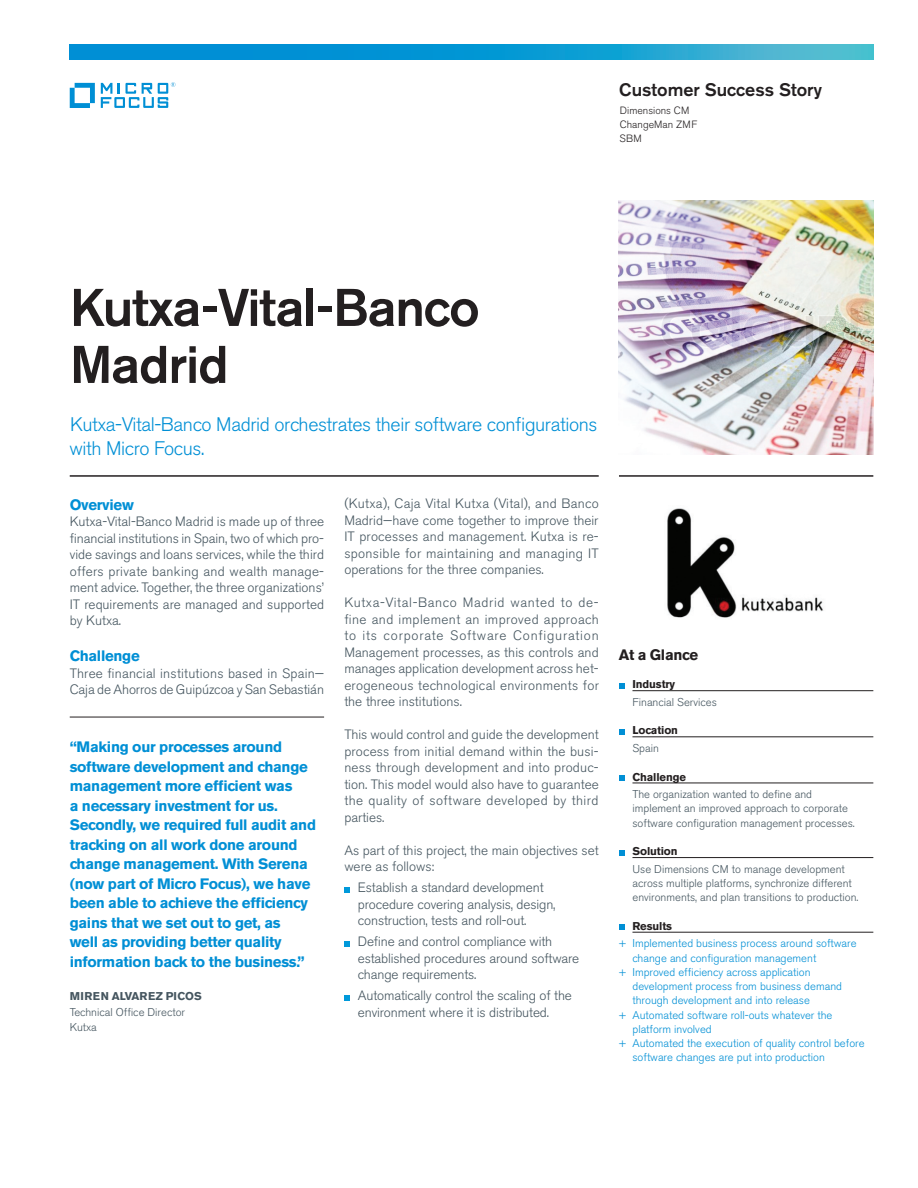
<style>
.page{position:relative;width:918px;height:1188px;background:#fff}
.page>*{position:absolute;margin:0;border:0;box-sizing:border-box;transform-origin:0 0}
.Main_Title__pg_1{font:500 52.5px/57px "Akzidenz Grotesk BE";letter-spacing:-.02em;color:#231f20}
.Intro__pg_1{font:300 19.5px/24px "Akzidenz Grotesk BE";letter-spacing:-.02em;color:#008fd5}
.Customer_Success_Sto{font:500 18px "Akzidenz Grotesk BE";color:#231f20}
.pull_quote_10_13-red{font:700 15px/19.5px "Akzidenz Grotesk BE";letter-spacing:-.02em;color:#008fd5}
.subhead_10_13-red{font:700 15px "Akzidenz Grotesk BE";letter-spacing:-.02em;color:#008fd5}
.Sidebar_At_a_Glance{font:700 15px "Akzidenz Grotesk BE";letter-spacing:-.02em;color:#231f20}
.body_9_11{font:300 13.5px/16.5px "Akzidenz Grotesk BE";color:#45555f;text-align:justify}
.body_9_11_indent_ita{font:300 13.5px/16.5px "Akzidenz Grotesk BE";letter-spacing:-.01em;color:#45555f}
.Sidebar_blue_Results{font:300 11.25px/14.2px "Akzidenz Grotesk BE";color:#008fd5}
.Sidebar_text_below_l{font:300 11.25px/14.2px "Akzidenz Grotesk BE";color:#45555f}
.Sidebar_bold_bullets{font:700 11.25px "Akzidenz Grotesk BE";letter-spacing:-.01em;color:#231f20}
.quote_company_7_5_9{font:300 11.25px "Akzidenz Grotesk BE";color:#45555f}
.quote_name_7_5_11-gr{font:700 11.25px "Akzidenz Grotesk BE";letter-spacing:.01em;color:#45555f}
.Product_name_s___top{font:300 10.5px "Akzidenz Grotesk BE";color:#231f20}
</style>
<div class="page">
<svg style="left:344px;top:887px;width:5px;height:5px"></svg>
<svg style="left:344px;top:941px;width:5px;height:5px"></svg>
<svg style="left:344px;top:995px;width:5px;height:5px"></svg>
<hr style="left:70px;top:475px;width:529px;height:2px;background:#231f20">
<hr style="left:619px;top:475px;width:254px;height:2px;background:#231f20">
<img style="left:619px;top:201px;width:254px;height:254px">
<hr style="left:632px;top:690px;width:241px;height:1px;background:#231f20">
<hr style="left:632px;top:737px;width:241px;height:1px;background:#231f20">
<hr style="left:632px;top:783px;width:241px;height:1px;background:#231f20">
<hr style="left:632px;top:857px;width:241px;height:1px;background:#231f20">
<hr style="left:632px;top:932px;width:241px;height:1px;background:#231f20">
<svg style="left:619px;top:683px;width:5px;height:5px"></svg>
<svg style="left:619px;top:729px;width:5px;height:5px"></svg>
<svg style="left:619px;top:775px;width:5px;height:6px"></svg>
<svg style="left:619px;top:850px;width:5px;height:5px"></svg>
<svg style="left:619px;top:925px;width:5px;height:5px"></svg>
<img style="left:667px;top:508px;width:157px;height:110px">
<hr style="left:70px;top:717px;width:254px;height:1px;background:#231f20">
<svg style="left:70px;top:45px;width:803px;height:14px;background:#149dd3"></svg>
<svg style="left:70px;top:83px;width:25px;height:25px"></svg>
<svg style="left:101px;top:82px;width:74px;height:26px"></svg>
<p class="Customer_Success_Sto" style="left:619px;top:78px;width:204px">Customer Success Story</p>
<p class="Product_name_s___top" style="left:620px;top:104px;width:71px">Dimensions CM</p>
<p class="Product_name_s___top" style="left:620px;top:118px;width:79px">ChangeMan ZMF</p>
<p class="Product_name_s___top" style="left:620px;top:133px;width:24px">SBM</p>
<p class="Main_Title__pg_1" style="left:70px;top:279px;width:411px">Kutxa-Vital-Banco<br>Madrid</p>
<p class="Intro__pg_1" style="left:70px;top:413px;width:529px">Kutxa-Vital-Banco Madrid orchestrates their software configurations with Micro Focus.</p>
<p class="subhead_10_13-red" style="left:70px;top:496px;width:66px">Overview</p>
<p class="body_9_11" style="left:70px;top:514px;width:256px">Kutxa-Vital-Banco Madrid is made up of three financial institutions in Spain, two of which pro&shy;vide savings and loans services, while the third offers private banking and wealth manage&shy;ment advice. Together, the three organizations’ IT requirements are managed and supported by Kutxa.</p>
<p class="subhead_10_13-red" style="left:70px;top:647px;width:72px">Challenge</p>
<p class="body_9_11" style="left:70px;top:665px;width:256px">Three financial institutions based in Spain—<br>Caja de Ahorros de Guipúzcoa y San Sebastián</p>
<p class="pull_quote_10_13-red" style="left:70px;top:738px;width:248px">“Making our processes around software development and change management more efficient was<br>a necessary investment for us.<br>Secondly, we required full audit and tracking on all work done around change management. With Serena (now part of Micro Focus), we have been able to achieve the efficiency gains that we set out to get, as<br>well as providing better quality information back to the business.”</p>
<p class="quote_name_7_5_11-gr" style="left:70px;top:990px;width:134px">MIREN ALVAREZ PICOS</p>
<p class="quote_company_7_5_9" style="left:70px;top:1006px;width:117px">Technical Office Director</p>
<p class="quote_company_7_5_9" style="left:70px;top:1021px;width:29px">Kutxa</p>
<p class="body_9_11" style="left:344px;top:496px;width:256px">(Kutxa), Caja Vital Kutxa (Vital), and Banco Madrid—have come together to improve their IT processes and management. Kutxa is re&shy;sponsible for maintaining and managing IT operations for the three companies.</p>
<p class="body_9_11" style="left:344px;top:595px;width:256px">Kutxa-Vital-Banco Madrid wanted to de&shy;fine and implement an improved approach to its corporate Software Configuration Management processes, as this controls and manages application development across het&shy;erogeneous technological environments for the three institutions.</p>
<p class="body_9_11" style="left:344px;top:727px;width:256px">This would control and guide the development process from initial demand within the busi&shy;ness through development and into produc&shy;tion. This model would also have to guarantee the quality of software developed by third parties.</p>
<p class="body_9_11" style="left:344px;top:842px;width:256px">As part of this project, the main objectives set were as follows:</p>
<p class="body_9_11_indent_ita" style="left:358px;top:880px;width:199px">Establish a standard development procedure covering analysis, design, construction, tests and roll-out.</p>
<p class="body_9_11_indent_ita" style="left:358px;top:934px;width:223px">Define and control compliance with established procedures around software change requirements.</p>
<p class="body_9_11_indent_ita" style="left:358px;top:988px;width:216px">Automatically control the scaling of the environment where it is distributed.</p>
<p class="Sidebar_At_a_Glance" style="left:619px;top:646px;width:81px">At a Glance</p>
<p class="Sidebar_bold_bullets" style="left:632px;top:678px;width:44px">Industry</p>
<p class="Sidebar_text_below_l" style="left:632px;top:695px;width:86px">Financial Services</p>
<p class="Sidebar_bold_bullets" style="left:632px;top:724px;width:47px">Location</p>
<p class="Sidebar_text_below_l" style="left:632px;top:741px;width:28px">Spain</p>
<p class="Sidebar_bold_bullets" style="left:632px;top:770px;width:55px">Challenge</p>
<p class="Sidebar_text_below_l" style="left:632px;top:787px;width:224px">The organization wanted to define and implement an improved approach to corporate software configuration management processes.</p>
<p class="Sidebar_bold_bullets" style="left:632px;top:845px;width:47px">Solution</p>
<p class="Sidebar_text_below_l" style="left:632px;top:862px;width:228px">Use Dimensions CM to manage development across multiple platforms, synchronize different environments, and plan transitions to production.</p>
<p class="Sidebar_bold_bullets" style="left:632px;top:919px;width:41px">Results</p>
<p class="Sidebar_blue_Results" style="left:632px;top:937px;width:226px;text-indent:-14px">+ Implemented business process around software change and configuration management</p>
<p class="Sidebar_blue_Results" style="left:632px;top:965px;width:211px;text-indent:-14px">+ Improved efficiency across application development process from business demand through development and into release</p>
<p class="Sidebar_blue_Results" style="left:632px;top:1008px;width:202px;text-indent:-14px">+ Automated software roll-outs whatever the platform involved</p>
<p class="Sidebar_blue_Results" style="left:632px;top:1036px;width:234px;text-indent:-14px">+ Automated the execution of quality control before software changes are put into production</p>
</div>
